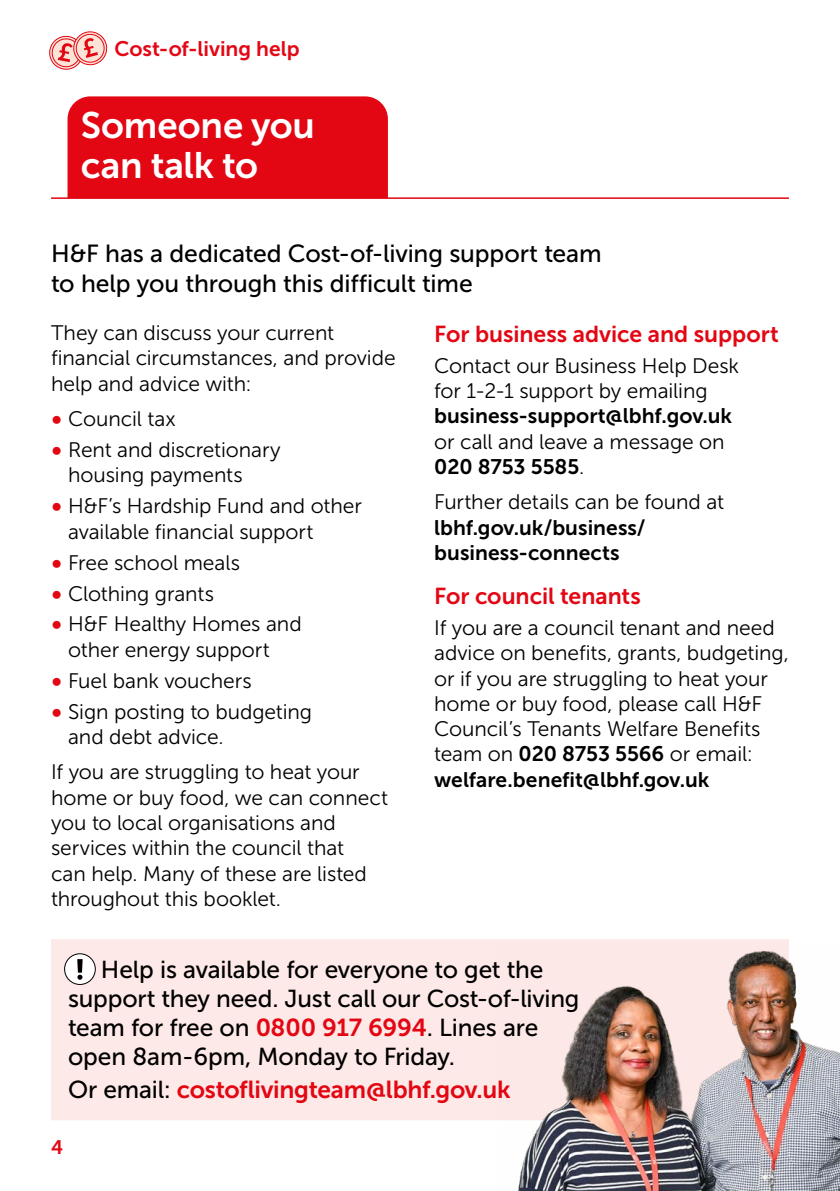
<style>
.page{position:relative;width:840px;height:1191px;background:#fff}
.page>*{position:absolute;margin:0;border:0;box-sizing:border-box;transform-origin:0 0}
.COL_article_title_M_h2{font:36.8px/40px "Museo Sans 700";letter-spacing:-.005em;color:#fff}
.COL_Standfirst_M_p{font:24.8px/29.6px "Museo Sans 500";letter-spacing:-.005em;color:#000}
.Boxed_call-to-actions_artifact{font:24.4px/29px "Museo Sans 500";letter-spacing:-.01em;color:#000}
.Boxed_call-to-actions_artifact-2{font:24.4px "Museo Sans 700";letter-spacing:-.01em;color:#e30613}
.Crosshead_h3_M{font:23px "Museo Sans 700";color:#e30613}
.Body_text_M_p{font:21px/25.4px "Museo Sans 300";letter-spacing:-.005em;color:#000}
.Body_text_M_p-2{font:21px/25.4px "Museo Sans 700";letter-spacing:.005em;color:#000}
.t1{font:21px "Museo Sans 700";color:#e30613}
.t2{font:19.6px "Museo Sans 700";color:#e30613}
.s1{font-size:28px;color:#e30613}
.s2{font-family:"Museo Sans 700"}
.s3{font-family:"Museo Sans 300"}
.s4{font-family:"Museo Sans 700";color:#e30613}
.s5{font-family:"Museo Sans 500";color:#000}
</style>
<div class="page">
<hr style="left:51px;top:197px;width:737px;height:2px;background:#e30613">
<div style="left:67px;top:96px;width:320px;height:102px;background:#e30613"></div>
<svg style="left:49px;top:31px;width:59px;height:39px"></svg>
<div style="left:51px;top:939px;width:737px;height:181px;background:#fde9e7"></div>
<img style="left:498px;top:945px;width:341px;height:246px">
<div style="left:65px;top:953px;width:30px;height:31px;background:#fff;border-radius:50%"></div>
<div style="left:64px;top:953px;width:32px;height:32px;border:1px solid #000;border-radius:50%"></div>
<svg style="left:77px;top:959px;width:6px;height:20px"></svg>
<p class="t1" style="left:115px;top:37px;width:186px">Cost-of-living help</p>
<h2 class="COL_article_title_M_h2" style="left:81px;top:106px;width:235px">Someone you can talk to</h2>
<p class="COL_Standfirst_M_p" style="left:51px;top:239px;width:552px">H&amp;F has a dedicated Cost-of-living support team to help you through this difficult time</p>
<p class="Body_text_M_p" style="left:51px;top:320px;width:346px">They can discuss your current financial circumstances, and provide help and advice with:</p>
<p class="Body_text_M_p" style="left:51px;top:406px;width:126px"><span class="s1">•</span> Council tax</p>
<p class="Body_text_M_p" style="left:68px;top:437px;width:214px;text-indent:-17px"><span class="s1">•</span> Rent and discretionary housing payments</p>
<p class="Body_text_M_p" style="left:68px;top:493px;width:295px;text-indent:-17px"><span class="s1">•</span> H&amp;F’s Hardship Fund and other available financial support</p>
<p class="Body_text_M_p" style="left:51px;top:550px;width:190px"><span class="s1">•</span> Free school meals</p>
<p class="Body_text_M_p" style="left:51px;top:581px;width:164px"><span class="s1">•</span> Clothing grants</p>
<p class="Body_text_M_p" style="left:68px;top:611px;width:235px;text-indent:-17px"><span class="s1">•</span> H&amp;F Healthy Homes and other energy support</p>
<p class="Body_text_M_p" style="left:51px;top:668px;width:202px"><span class="s1">•</span> Fuel bank vouchers</p>
<p class="Body_text_M_p" style="left:68px;top:699px;width:245px;text-indent:-17px"><span class="s1">•</span> Sign posting to budgeting and debt advice.</p>
<p class="Body_text_M_p" style="left:51px;top:759px;width:338px">If you are struggling to heat your home or buy food, we can connect you to local organisations and services within the council that<br>can help. Many of these are listed throughout this booklet.</p>
<h3 class="Crosshead_h3_M" style="left:434px;top:321px;width:346px">For business advice and support</h3>
<p class="Body_text_M_p" style="left:434px;top:353px;width:306px">Contact our Business Help Desk for 1-2-1 support by emailing <span class="s2">business-support@lbhf.gov.uk </span>or call and leave a message on<br><span class="s2">020 8753 5585</span>.</p>
<p class="Body_text_M_p-2" style="left:434px;top:489px;width:291px"><span class="s3">Further details can be found at </span>lbhf.gov.uk/business/ business-connects</p>
<h3 class="Crosshead_h3_M" style="left:434px;top:583px;width:208px">For council tenants</h3>
<p class="Body_text_M_p" style="left:434px;top:615px;width:356px">If you are a council tenant and need advice on benefits, grants, budgeting, or if you are struggling to heat your home or buy food, please call H&amp;F Council’s Tenants Welfare Benefits team on <span class="s2">020 8753 5566</span> or email: <span class="s2">welfare.benefit@lbhf.gov.uk</span></p>
<p class="Boxed_call-to-actions_artifact" style="left:68px;top:954px;width:512px;text-indent:33px">Help is available for everyone to get the support they need. Just call our Cost-of-living team for free on <span class="s4">0800 917 6994</span>. Lines are open 8am-6pm, Monday to Friday.</p>
<p class="Boxed_call-to-actions_artifact-2" style="left:68px;top:1076px;width:444px"><span class="s5">Or email:</span> costoflivingteam@lbhf.gov.uk</p>
<p class="t2" style="left:51px;top:1136px;width:14px">4</p>
</div>
